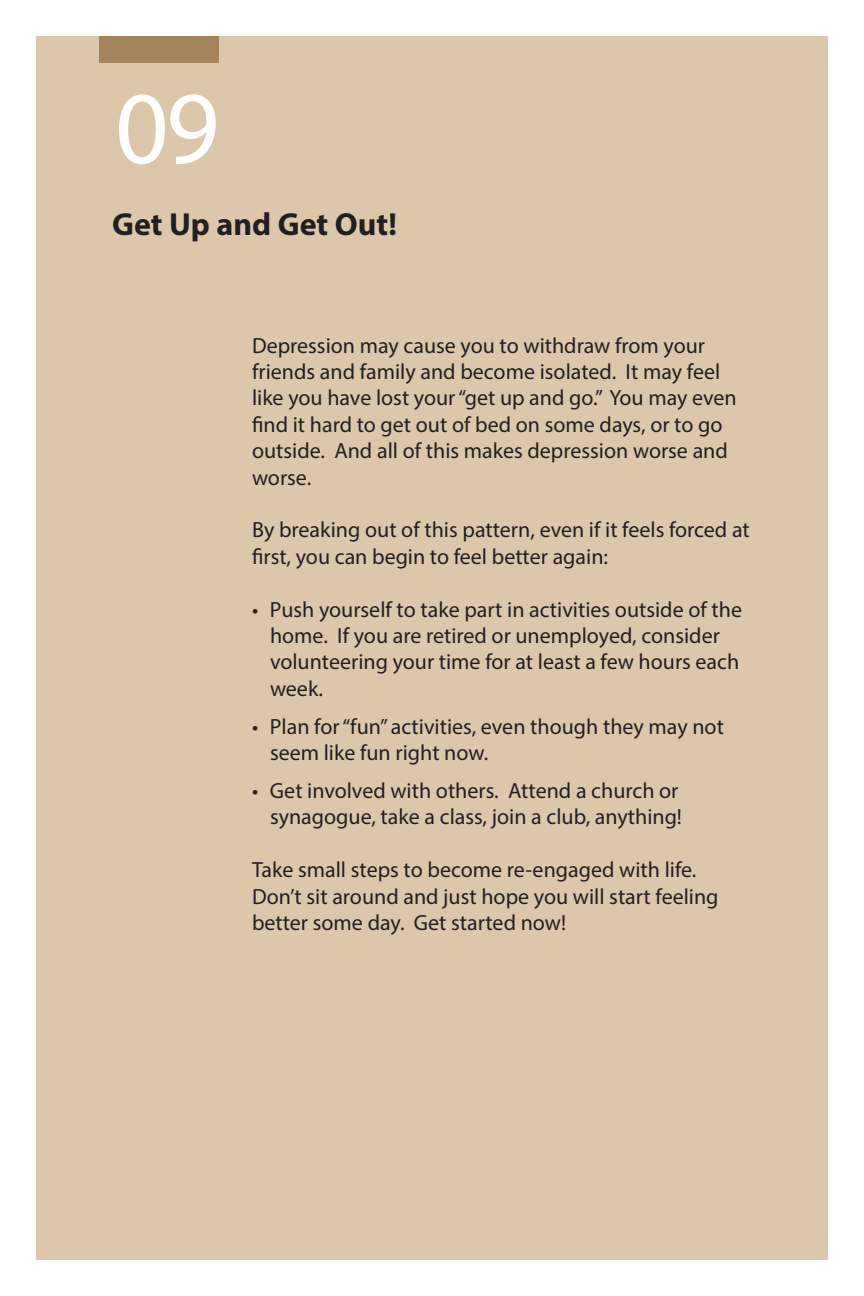
<style>
.page{position:relative;width:864px;height:1296px;background:#fff}
.page>*{position:absolute;margin:0;border:0;box-sizing:border-box;transform-origin:0 0}
.t1{font:104px "Myriad Pro";color:#fff}
.t2{font:700 32px "Myriad Pro";color:#231f20}
.bullets{font:22px/26.4px "Myriad Pro";color:#231f20}
</style>
<div class="page">
<div style="left:36px;top:36px;width:792px;height:1224px;background:#ddc7aa"></div>
<div style="left:99px;top:36px;width:120px;height:27px;background:#a5835d"></div>
<p class="t1" style="left:115px;top:64px;width:106px">09</p>
<p class="t2" style="left:112px;top:203px;width:286px">Get Up and Get Out!</p>
<p class="bullets" style="left:252px;top:332px;width:486px">Depression may cause you to withdraw from your friends and family and become isolated. It may feel like you have lost your “get up and go.” You may even find it hard to get out of bed on some days, or to go outside. And all of this makes depression worse and worse.</p>
<p class="bullets" style="left:252px;top:516px;width:499px">By breaking out of this pattern, even if it feels forced at first, you can begin to feel better again:</p>
<p class="bullets" style="left:270px;top:596px;width:474px;text-indent:-18px">• Push yourself to take part in activities outside of the home. If you are retired or unemployed, consider volunteering your time for at least a few hours each week.</p>
<p class="bullets" style="left:270px;top:713px;width:455px;text-indent:-18px">• Plan for “fun” activities, even though they may not seem like fun right now.</p>
<p class="bullets" style="left:252px;top:777px;width:432px;text-align:right">• Get involved with others. Attend a church or synagogue, take a class, join a club, anything!</p>
<p class="bullets" style="left:252px;top:856px;width:446px">Take small steps to become re-engaged with life.</p>
<p class="bullets" style="left:252px;top:883px;width:468px">Don’t sit around and just hope you will start feeling better some day. Get started now!</p>
</div>
